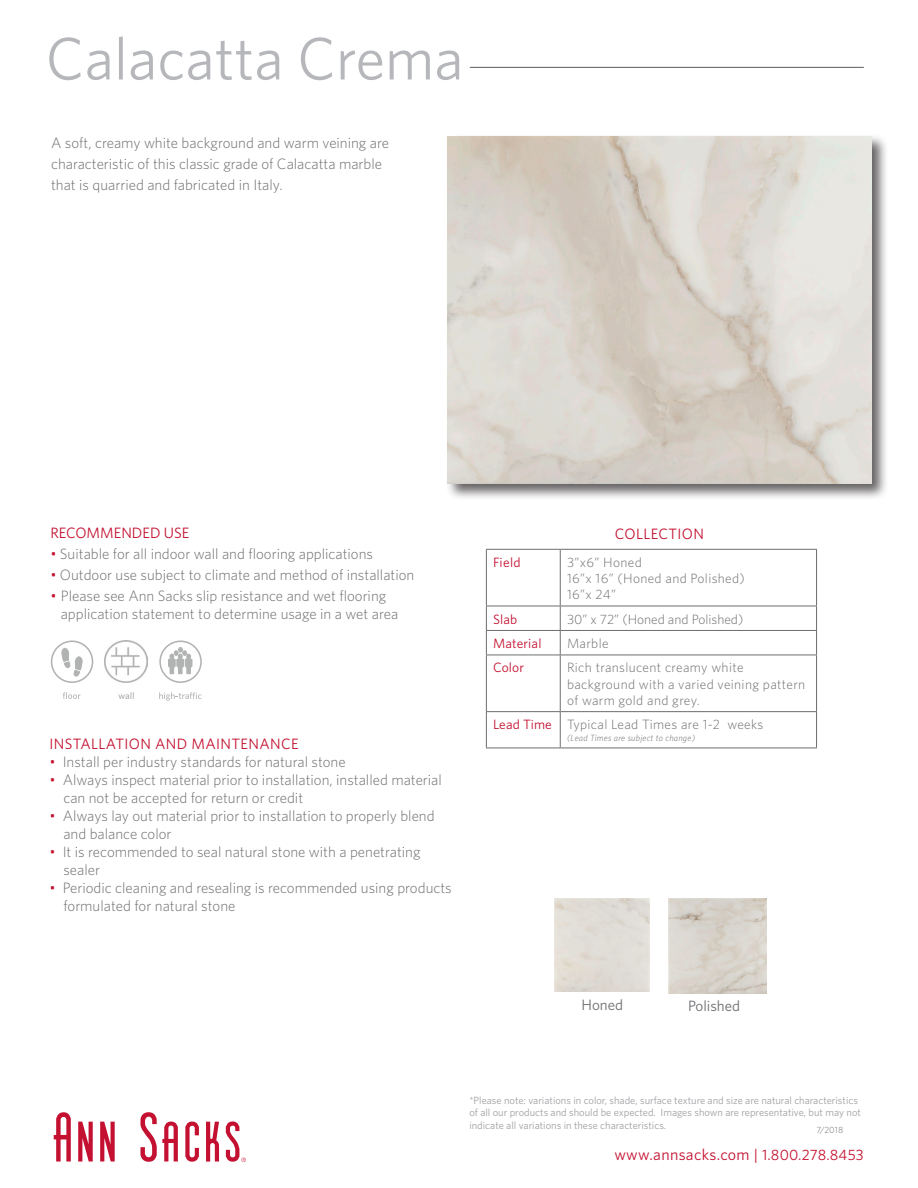
<style>
.page{position:relative;width:918px;height:1188px;background:#fff}
.page>*{position:absolute;margin:0;border:0;box-sizing:border-box;transform-origin:0 0}
.t1{font:60px "Whitney";color:#b6b7bb}
.t2{font:15.9px "Whitney";letter-spacing:.02em;color:#c3102f}
.t3{font:300 15px/21px "Whitney";color:#6c6d70}
.Red_Sub-heads{font:15px "Whitney";letter-spacing:.025em;color:#c3102f}
.Red_Sub-heads-2{font:15px "Whitney";color:#c3102f}
.t4{font:15px "Whitney";color:#6c6d70}
.Red_Sub-heads-3{font:300 13.5px/16.2px "Whitney";letter-spacing:.025em;color:#6c6d70}
.Red_Sub-heads-4{font:13.5px "Whitney";letter-spacing:.01em;color:#c3102f}
.Red_Sub-heads-5{font:300 13.5px "Whitney";color:#6c6d70}
.t5{font:10.5px/12.6px "Whitney";color:#a0a1a5}
.Red_Sub-heads-6{font:italic 300 9px "Whitney";letter-spacing:.025em;color:#6c6d70}
.Date_Revise_Date{font:300 9px "Whitney";color:#6c6d70}
.s1{color:#c3102f}
.s2{font-size:15.6px}
.s3{font-size:15px}
</style>
<div class="page">
<hr style="left:470px;top:67px;width:394px;height:1px;background:#6c6d70">
<svg style="left:54px;top:1112px;width:17px;height:50px"></svg>
<svg style="left:140px;top:1112px;width:38px;height:50px"></svg>
<svg style="left:185px;top:1122px;width:14px;height:40px"></svg>
<svg style="left:78px;top:1122px;width:15px;height:40px"></svg>
<svg style="left:100px;top:1122px;width:15px;height:40px"></svg>
<svg style="left:206px;top:1122px;width:13px;height:40px"></svg>
<svg style="left:226px;top:1121px;width:20px;height:41px"></svg>
<div style="left:446px;top:134px;width:443px;height:367px;background:#231f20;opacity:.7"></div>
<img style="left:448px;top:136px;width:423px;height:348px">
<img style="left:669px;top:899px;width:97px;height:94px">
<img style="left:105px;top:640px;width:42px;height:59px">
<div style="left:159px;top:640px;width:43px;height:43px;border:2px solid #b1b2b2;border-radius:50%"></div>
<svg style="left:168px;top:647px;width:24px;height:27px"></svg>
<svg style="left:159px;top:692px;width:42px;height:9px"></svg>
<div style="left:51px;top:640px;width:42px;height:43px;border:2px solid #b1b2b2;border-radius:50%"></div>
<svg style="left:62px;top:648px;width:20px;height:28px"></svg>
<svg style="left:63px;top:692px;width:18px;height:7px"></svg>
<hr style="left:486px;top:549px;width:74px;height:1px;background:#6c6d70">
<hr style="left:486px;top:550px;width:1px;height:56px;background:#6c6d70">
<hr style="left:560px;top:549px;width:257px;height:1px;background:#6c6d70">
<hr style="left:560px;top:550px;width:1px;height:56px;background:#6c6d70">
<hr style="left:816px;top:550px;width:1px;height:56px;background:#6c6d70">
<hr style="left:486px;top:606px;width:74px;height:1px;background:#6c6d70">
<hr style="left:560px;top:606px;width:257px;height:1px;background:#6c6d70">
<hr style="left:486px;top:630px;width:74px;height:1px;background:#6c6d70">
<svg style="left:486px;top:606px;width:1px;height:49px"></svg>
<hr style="left:560px;top:630px;width:257px;height:1px;background:#6c6d70">
<svg style="left:560px;top:606px;width:1px;height:49px"></svg>
<svg style="left:816px;top:606px;width:1px;height:49px"></svg>
<hr style="left:486px;top:655px;width:74px;height:1px;background:#6c6d70">
<hr style="left:486px;top:655px;width:1px;height:56px;background:#6c6d70">
<hr style="left:560px;top:655px;width:257px;height:1px;background:#6c6d70">
<hr style="left:560px;top:655px;width:1px;height:56px;background:#6c6d70">
<hr style="left:816px;top:655px;width:1px;height:56px;background:#6c6d70">
<hr style="left:486px;top:711px;width:74px;height:1px;background:#6c6d70">
<hr style="left:486px;top:712px;width:1px;height:36px;background:#6c6d70">
<hr style="left:560px;top:711px;width:257px;height:1px;background:#6c6d70">
<hr style="left:560px;top:712px;width:1px;height:36px;background:#6c6d70">
<hr style="left:816px;top:712px;width:1px;height:36px;background:#6c6d70">
<hr style="left:486px;top:748px;width:74px;height:1px;background:#6c6d70">
<hr style="left:560px;top:748px;width:257px;height:1px;background:#6c6d70">
<h1 class="t1" style="left:46px;top:19px;width:419px">Calacatta Crema</h1>
<p class="t3" style="left:51px;top:132px;width:340px">A soft, creamy white background and warm veining are characteristic of this classic grade of Calacatta marble that is quarried and fabricated in Italy.</p>
<p class="Red_Sub-heads-2" style="left:50px;top:523px;width:141px">RECOMMENDED USE</p>
<p class="t3" style="left:50px;top:543px;width:324px"><span class="s1">•</span> Suitable for all indoor wall and flooring applications</p>
<p class="t3" style="left:50px;top:564px;width:366px"><span class="s1">•</span> Outdoor use subject to climate and method of installation</p>
<p class="t3" style="left:50px;top:585px;width:338px"><span class="s1">•</span> Please see Ann Sacks slip resistance and wet flooring</p>
<p class="t3" style="left:61px;top:603px;width:339px">application statement to determine usage in a wet area</p>
<p class="Red_Sub-heads" style="left:50px;top:733px;width:251px">INSTALLATION AND MAINTENANCE</p>
<p class="t3" style="left:50px;top:750px;width:298px"><span class="s1">•</span> Install per industry standards for natural stone</p>
<p class="t3" style="left:50px;top:768px;width:394px"><span class="s1">•</span> Always inspect material prior to installation, installed material</p>
<p class="t3" style="left:63px;top:786px;width:241px">can not be accepted for return or credit</p>
<p class="t3" style="left:50px;top:804px;width:387px"><span class="s1">•</span> Always lay out material prior to installation to properly blend</p>
<p class="t3" style="left:63px;top:822px;width:110px">and balance color</p>
<p class="t3" style="left:50px;top:840px;width:373px"><span class="s1">•</span> It is recommended to seal natural stone with a penetrating</p>
<p class="t3" style="left:63px;top:858px;width:38px">sealer</p>
<p class="t3" style="left:50px;top:876px;width:404px"><span class="s1">•</span> Periodic cleaning and resealing is recommended using products</p>
<p class="t3" style="left:63px;top:894px;width:174px">formulated for natural stone</p>
<p class="Red_Sub-heads" style="left:615px;top:524px;width:91px">COLLECTION</p>
<p class="Red_Sub-heads-4" style="left:493px;top:553px;width:29px">Field</p>
<p class="Red_Sub-heads-3" style="left:567px;top:554px;width:76px">3”x6” Honed</p>
<p class="Red_Sub-heads-3" style="left:567px;top:570px;width:179px">16”x 16” (Honed and Polished)</p>
<p class="Red_Sub-heads-3" style="left:567px;top:586px;width:51px">16”x 24”</p>
<p class="Red_Sub-heads-4" style="left:493px;top:610px;width:26px">Slab</p>
<p class="Red_Sub-heads-5" style="left:567px;top:610px;width:178px">30” x 72” (Honed and Polished)</p>
<p class="Red_Sub-heads-4" style="left:493px;top:634px;width:50px">Material</p>
<p class="Red_Sub-heads-3" style="left:567px;top:635px;width:43px">Marble</p>
<p class="Red_Sub-heads-4" style="left:493px;top:659px;width:32px">Color</p>
<p class="Red_Sub-heads-3" style="left:567px;top:659px;width:240px">Rich translucent creamy white background with a varied veining pattern of warm gold and grey.</p>
<p class="Red_Sub-heads-4" style="left:493px;top:716px;width:60px">Lead Time</p>
<p class="Red_Sub-heads-3" style="left:567px;top:716px;width:198px">Typical Lead Times are 1-2 weeks</p>
<p class="Red_Sub-heads-6" style="left:567px;top:732px;width:130px">(Lead Times are subject to change)</p>
<p class="t4" style="left:581px;top:995px;width:43px">Honed</p>
<p class="t4" style="left:688px;top:996px;width:54px">Polished</p>
<p class="t5" style="left:469px;top:1093px;width:393px">*Please note: variations in color, shade, surface texture and size are natural characteristics of all our products and should be expected. Images shown are representative, but may not indicate all variations in these characteristics.</p>
<p class="Date_Revise_Date" style="left:816px;top:1123px;width:28px">7/2018</p>
<p class="t2" style="left:614px;top:1144px;width:251px">www.annsacks.com <span class="s2">|</span> <span class="s3">1.800.278.8453</span></p>
</div>
